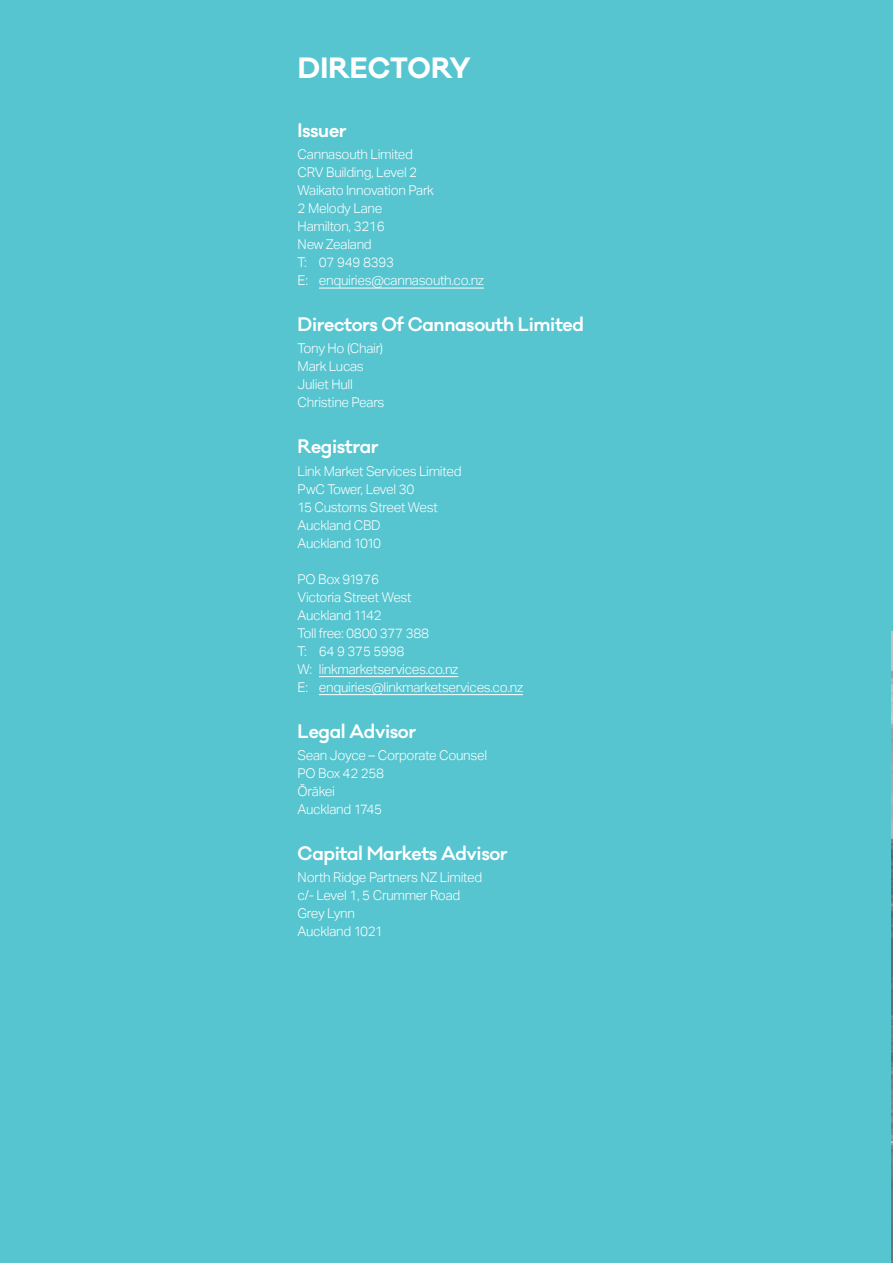
<style>
.page{position:relative;width:893px;height:1263px;background:#fff}
.page>*{position:absolute;margin:0;border:0;box-sizing:border-box;transform-origin:0 0}
.t1{font:700 27px "Galano Classic";letter-spacing:.005em;color:#fff}
.t2{font:600 18px "Galano Classic";letter-spacing:-.02em;color:#fff}
.t3{font:300 13.5px/18px "Aktiv Grotesk";letter-spacing:-.02em;color:#fff}
</style>
<div class="page">
<hr style="left:892px;top:0;width:1px;height:1263px;background:#56c5d0">
<div style="left:0;top:0;width:892px;height:1263px;background:#56c5d0"></div>
<hr style="left:319px;top:288px;width:165px;height:1px;background:#fff">
<hr style="left:319px;top:676px;width:139px;height:1px;background:#fff">
<hr style="left:319px;top:694px;width:204px;height:1px;background:#fff">
<img style="left:892px;top:631px;width:1px;height:632px">
<h1 class="t1" style="left:298px;top:50px;width:175px">DIRECTORY</h1>
<h2 class="t2" style="left:298px;top:118px;width:51px">Issuer</h2>
<p class="t3" style="left:298px;top:145px;width:188px">Cannasouth Limited<br>CRV Building, Level 2<br>Waikato Innovation Park<br>2 Melody Lane<br>Hamilton, 3216<br>New Zealand<br>T: 07 949 8393<br>E: enquiries@cannasouth.co.nz</p>
<h2 class="t2" style="left:298px;top:312px;width:288px">Directors Of Cannasouth Limited</h2>
<p class="t3" style="left:298px;top:340px;width:88px">Tony Ho (Chair)<br>Mark Lucas<br>Juliet Hull<br>Christine Pears</p>
<h2 class="t2" style="left:298px;top:435px;width:82px">Registrar</h2>
<p class="t3" style="left:298px;top:462px;width:165px">Link Market Services Limited<br>PwC Tower, Level 30<br>15 Customs Street West<br>Auckland CBD<br>Auckland 1010</p>
<p class="t3" style="left:298px;top:570px;width:227px">PO Box 91976<br>Victoria Street West<br>Auckland 1142<br>Toll free: 0800 377 388<br>T: 64 9 375 5998<br>W: linkmarketservices.co.nz<br>E: enquiries@linkmarketservices.co.nz</p>
<h2 class="t2" style="left:298px;top:719px;width:120px">Legal Advisor</h2>
<p class="t3" style="left:298px;top:746px;width:191px">Sean Joyce – Corporate Counsel<br>PO Box 42 258<br>Ōrākei<br>Auckland 1745</p>
<h2 class="t2" style="left:298px;top:841px;width:211px">Capital Markets Advisor</h2>
<p class="t3" style="left:298px;top:868px;width:186px">North Ridge Partners NZ Limited c/- Level 1, 5 Crummer Road<br>Grey Lynn<br>Auckland 1021</p>
</div>
